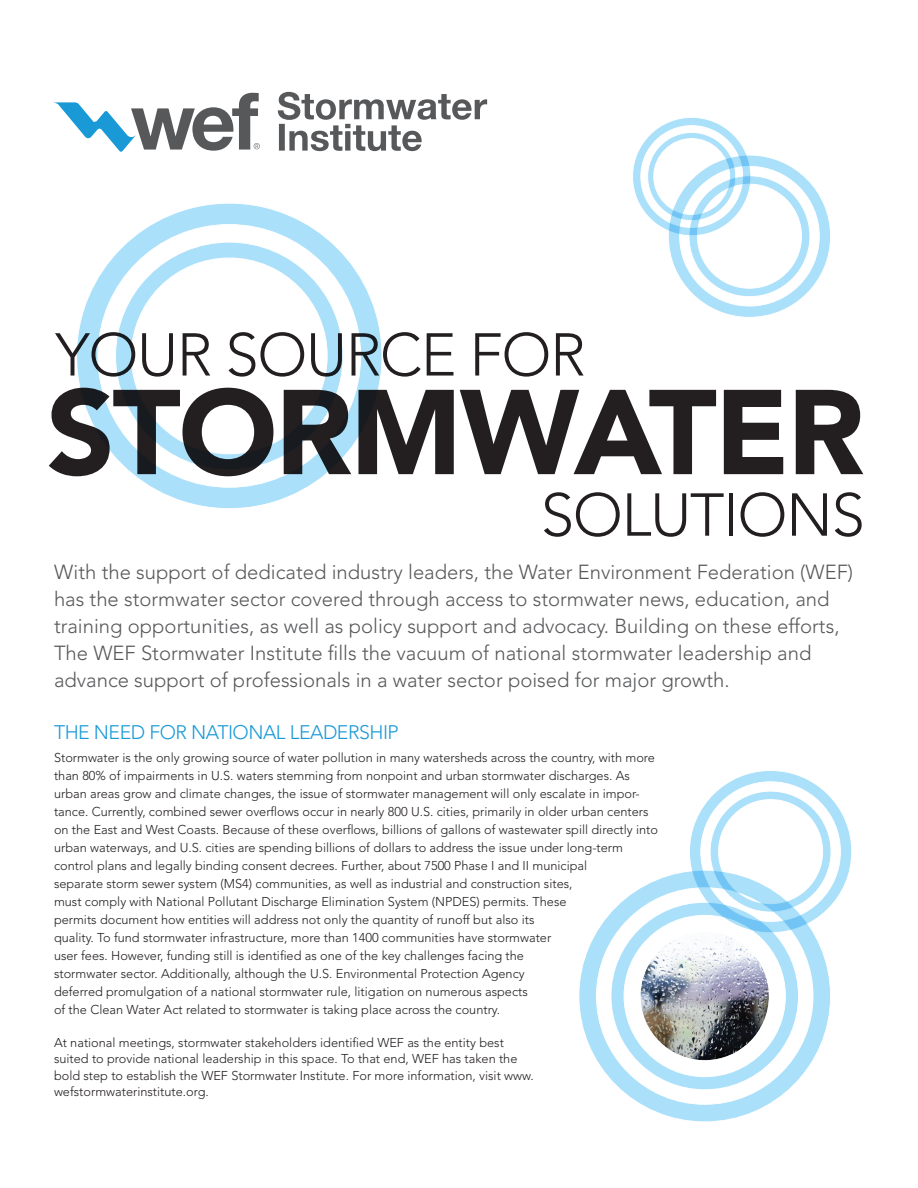
<style>
.page{position:relative;width:918px;height:1188px;background:#fff}
.page>*{position:absolute;margin:0;border:0;box-sizing:border-box;transform-origin:0 0}
.t1{font:900 119.1px "Avenir LT";letter-spacing:-.02em;color:#231f20}
.t2{font:300 59.85px "Avenir LT";letter-spacing:-.02em;color:#231f20}
.t3{font:300 59.7px "Avenir LT";letter-spacing:-.02em;color:#231f20}
.t4{font:300 20.25px/27px "Avenir LT";color:#57585a}
.t5{font:300 19.5px "Avenir LT";letter-spacing:-.025em;color:#1999d6}
.t6{font:300 12.75px/18px "Avenir LT";color:#231f20}
</style>
<div class="page">
<svg style="left:54px;top:93px;width:206px;height:59px"></svg>
<svg style="left:278px;top:92px;width:209px;height:59px"></svg>
<svg style="left:77px;top:203px;width:305px;height:305px"></svg>
<svg style="left:115px;top:242px;width:228px;height:228px"></svg>
<svg style="left:690px;top:771px;width:162px;height:134px"></svg>
<svg style="left:633px;top:118px;width:197px;height:199px"></svg>
<svg style="left:579px;top:870px;width:252px;height:252px"></svg>
<h3 class="t3" style="left:55px;top:320px;width:532px">YOUR SOURCE FOR</h3>
<h1 class="t1" style="left:46px;top:361px;width:819px">STORMWATER</h1>
<h2 class="t2" style="left:541px;top:480px;width:326px">SOLUTIONS</h2>
<p class="t4" style="left:54px;top:559px;width:801px">With the support of dedicated industry leaders, the Water Environment Federation (WEF) has the stormwater sector covered through access to stormwater news, education, and training opportunities, as well as policy support and advocacy. Building on these efforts, The WEF Stormwater Institute fills the vacuum of national stormwater leadership and advance support of professionals in a water sector poised for major growth.</p>
<h3 class="t5" style="left:54px;top:721px;width:346px">THE NEED FOR NATIONAL LEADERSHIP</h3>
<p class="t6" style="left:54px;top:748px;width:606px">Stormwater is the only growing source of water pollution in many watersheds across the country, with more than 80% of impairments in U.S. waters stemming from nonpoint and urban stormwater discharges. As urban areas grow and climate changes, the issue of stormwater management will only escalate in impor&shy;tance. Currently, combined sewer overflows occur in nearly 800 U.S. cities, primarily in older urban centers on the East and West Coasts. Because of these overflows, billions of gallons of wastewater spill directly into urban waterways, and U.S. cities are spending billions of dollars to address the issue under long-term control plans and legally binding consent decrees. Further, about 7500 Phase I and II municipal<br>separate storm sewer system (MS4) communities, as well as industrial and construction sites,<br>must comply with National Pollutant Discharge Elimination System (NPDES) permits. These<br>permits document how entities will address not only the quantity of runoff but also its<br>quality. To fund stormwater infrastructure, more than 1400 communities have stormwater<br>user fees. However, funding still is identified as one of the key challenges facing the<br>stormwater sector. Additionally, although the U.S. Environmental Protection Agency<br>deferred promulgation of a national stormwater rule, litigation on numerous aspects<br>of the Clean Water Act related to stormwater is taking place across the country.</p>
<p class="t6" style="left:54px;top:1034px;width:481px;line-height:16.5px">At national meetings, stormwater stakeholders identified WEF as the entity best suited to provide national leadership in this space. To that end, WEF has taken the bold step to establish the WEF Stormwater Institute. For more information, visit www. wefstormwaterinstitute.org.</p>
</div>
